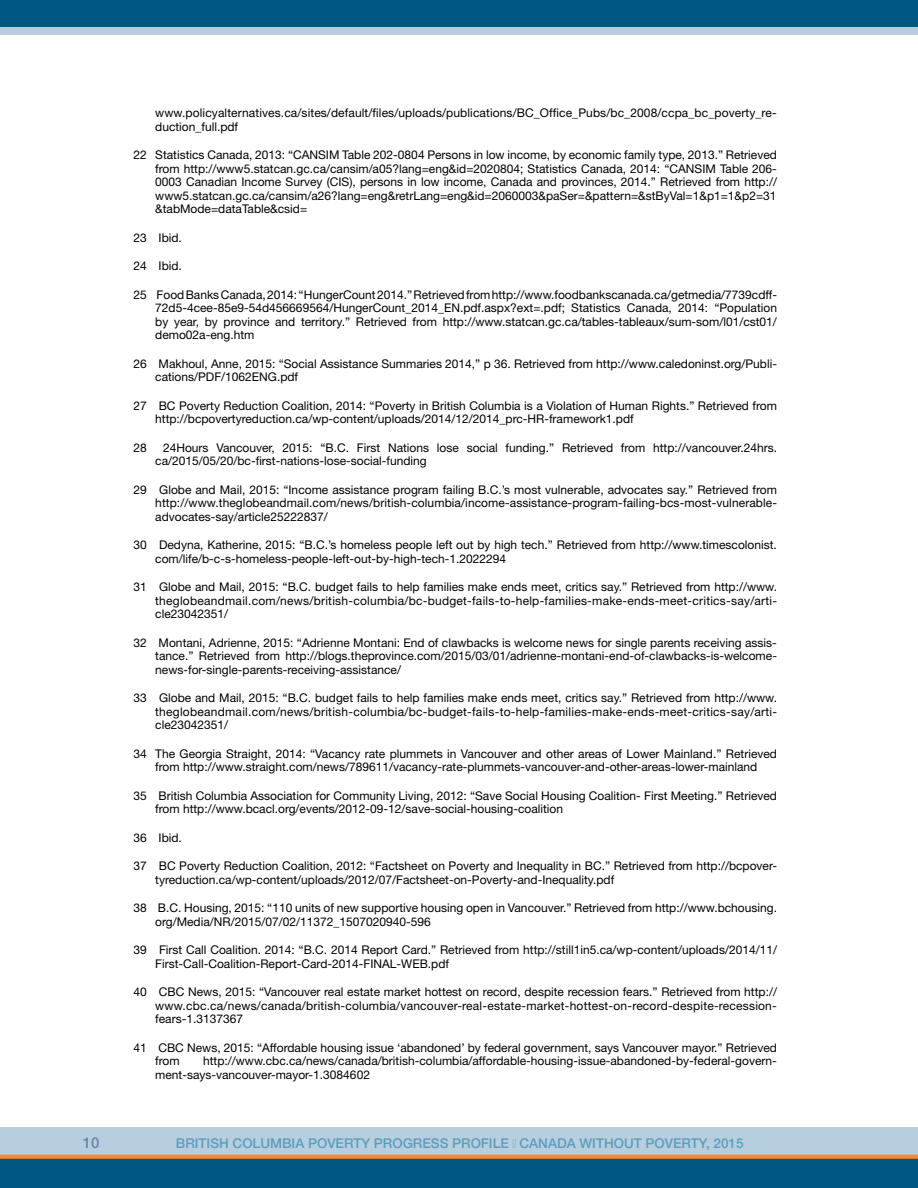
<style>
.page{position:relative;width:918px;height:1188px;background:#fff}
.page>*{position:absolute;margin:0;border:0;box-sizing:border-box;transform-origin:0 0}
.t1{font:500 15px "Helvetica Neue";color:#6785a8}
.t2{font:500 13.5px "Helvetica Neue";color:#5b9dbf}
.t3{font:12px/13.5px "Helvetica Neue";color:#000}
.s1{font-family:"Arial Narrow";font-weight:400}
</style>
<div class="page">
<div style="left:0;top:1128px;width:918px;height:35px;background:#b7cedf"></div>
<div style="left:0;top:5px;width:918px;height:30px;background:#b7cedf"></div>
<div style="left:0;top:1155px;width:918px;height:33px;background:#005783"></div>
<div style="left:0;top:0;width:918px;height:27px;background:#005783"></div>
<svg style="left:0;top:1155px;width:918px;height:4px;fill:#f68932"></svg>
<p class="t3" style="left:155px;top:106px;width:623px">www.policyalternatives.ca/sites/default/files/uploads/publications/BC_Office_Pubs/bc_2008/ccpa_bc_poverty_re&shy;duction_full.pdf</p>
<p class="t3" style="left:155px;top:148px;width:623px;text-align:justify;text-indent:-22px">22 Statistics Canada, 2013: “CANSIM Table 202-0804 Persons in low income, by economic family type, 2013.” Retrieved from http://www5.statcan.gc.ca/cansim/a05?lang=eng&amp;id=2020804; Statistics Canada, 2014: “CANSIM Table 206- 0003 Canadian Income Survey (CIS), persons in low income, Canada and provinces, 2014.” Retrieved from http:// www5.statcan.gc.ca/cansim/a26?lang=eng&amp;retrLang=eng&amp;id=2060003&amp;paSer=&amp;pattern=&amp;stByVal=1&amp;p1=1&amp;p2=31 &amp;tabMode=dataTable&amp;csid=</p>
<p class="t3" style="left:134px;top:231px;width:50px">23 Ibid.</p>
<p class="t3" style="left:134px;top:259px;width:50px">24 Ibid.</p>
<p class="t3" style="left:155px;top:288px;width:623px;text-align:justify;text-indent:-22px">25 Food Banks Canada, 2014: “HungerCount 2014.” Retrieved from http://www.foodbankscanada.ca/getmedia/7739cdff-72d5-4cee-85e9-54d456669564/HungerCount_2014_EN.pdf.aspx?ext=.pdf; Statistics Canada, 2014: “Population by year, by province and territory.” Retrieved from http://www.statcan.gc.ca/tables-tableaux/sum-som/l01/cst01/ demo02a-eng.htm</p>
<p class="t3" style="left:155px;top:357px;width:623px;text-indent:-22px">26 Makhoul, Anne, 2015: “Social Assistance Summaries 2014,” p 36. Retrieved from http://www.caledoninst.org/Publi&shy;cations/PDF/1062ENG.pdf</p>
<p class="t3" style="left:155px;top:399px;width:623px;text-indent:-22px">27 BC Poverty Reduction Coalition, 2014: “Poverty in British Columbia is a Violation of Human Rights.” Retrieved from http://bcpovertyreduction.ca/wp-content/uploads/2014/12/2014_prc-HR-framework1.pdf</p>
<p class="t3" style="left:134px;top:441px;width:15px">28</p>
<p class="t3" style="left:155px;top:441px;width:623px;text-indent:8px">24Hours Vancouver, 2015: “B.C. First Nations lose social funding.” Retrieved from http://vancouver.24hrs. ca/2015/05/20/bc-first-nations-lose-social-funding</p>
<p class="t3" style="left:155px;top:483px;width:623px;text-align:justify;text-indent:-22px">29 Globe and Mail, 2015: “Income assistance program failing B.C.’s most vulnerable, advocates say.” Retrieved from http://www.theglobeandmail.com/news/british-columbia/income-assistance-program-failing-bcs-most-vulnerable&shy;advocates-say/article25222837/</p>
<p class="t3" style="left:155px;top:538px;width:623px;text-indent:-22px">30 Dedyna, Katherine, 2015: “B.C.’s homeless people left out by high tech.” Retrieved from http://www.timescolonist. com/life/b-c-s-homeless-people-left-out-by-high-tech-1.2022294</p>
<p class="t3" style="left:155px;top:580px;width:623px;text-align:justify;text-indent:-22px">31 Globe and Mail, 2015: “B.C. budget fails to help families make ends meet, critics say.” Retrieved from http://www. theglobeandmail.com/news/british-columbia/bc-budget-fails-to-help-families-make-ends-meet-critics-say/arti&shy;cle23042351/</p>
<p class="t3" style="left:155px;top:636px;width:623px;text-align:justify;text-indent:-22px">32 Montani, Adrienne, 2015: “Adrienne Montani: End of clawbacks is welcome news for single parents receiving assis&shy;tance.” Retrieved from http://blogs.theprovince.com/2015/03/01/adrienne-montani-end-of-clawbacks-is-welcome&shy;news-for-single-parents-receiving-assistance/</p>
<p class="t3" style="left:155px;top:691px;width:623px;text-align:justify;text-indent:-22px">33 Globe and Mail, 2015: “B.C. budget fails to help families make ends meet, critics say.” Retrieved from http://www. theglobeandmail.com/news/british-columbia/bc-budget-fails-to-help-families-make-ends-meet-critics-say/arti&shy;cle23042351/</p>
<p class="t3" style="left:134px;top:747px;width:645px;text-align:center">34 The Georgia Straight, 2014: “Vacancy rate plummets in Vancouver and other areas of Lower Mainland.” Retrieved from http://www.straight.com/news/789611/vacancy-rate-plummets-vancouver-and-other-areas-lower-mainland</p>
<p class="t3" style="left:155px;top:789px;width:623px;text-indent:-22px">35 British Columbia Association for Community Living, 2012: “Save Social Housing Coalition- First Meeting.” Retrieved from http://www.bcacl.org/events/2012-09-12/save-social-housing-coalition</p>
<p class="t3" style="left:134px;top:831px;width:50px">36 Ibid.</p>
<p class="t3" style="left:155px;top:859px;width:623px;text-indent:-22px">37 BC Poverty Reduction Coalition, 2012: “Factsheet on Poverty and Inequality in BC.” Retrieved from http://bcpover&shy;tyreduction.ca/wp-content/uploads/2012/07/Factsheet-on-Poverty-and-Inequality.pdf</p>
<p class="t3" style="left:155px;top:901px;width:623px;text-indent:-22px">38 B.C. Housing, 2015: “110 units of new supportive housing open in Vancouver.” Retrieved from http://www.bchousing. org/Media/NR/2015/07/02/11372_1507020940-596</p>
<p class="t3" style="left:155px;top:943px;width:623px;text-indent:-22px">39 First Call Coalition. 2014: “B.C. 2014 Report Card.” Retrieved from http://still1in5.ca/wp-content/uploads/2014/11/<br>First-Call-Coalition-Report-Card-2014-FINAL-WEB.pdf</p>
<p class="t3" style="left:155px;top:985px;width:623px;text-align:justify;text-indent:-22px">40 CBC News, 2015: “Vancouver real estate market hottest on record, despite recession fears.” Retrieved from http:// www.cbc.ca/news/canada/british-columbia/vancouver-real-estate-market-hottest-on-record-despite-recession&shy;fears-1.3137367</p>
<p class="t3" style="left:155px;top:1041px;width:623px;text-indent:-22px">41 CBC News, 2015: “Affordable housing issue ‘abandoned’ by federal government, says Vancouver mayor.” Retrieved from</p>
<p class="t3" style="left:155px;top:1054px;width:623px;text-indent:48px">http://www.cbc.ca/news/canada/british-columbia/affordable-housing-issue-abandoned-by-federal-govern&shy;ment-says-vancouver-mayor-1.3084602</p>
<p class="t1" style="left:83px;top:1134px;width:18px">10</p>
<p class="t2" style="left:176px;top:1135px;width:569px">BRITISH COLUMBIA POVERTY PROGRESS PROFILE <span class="s1">▪</span> CANADA WITHOUT POVERTY, 2015</p>
</div>
